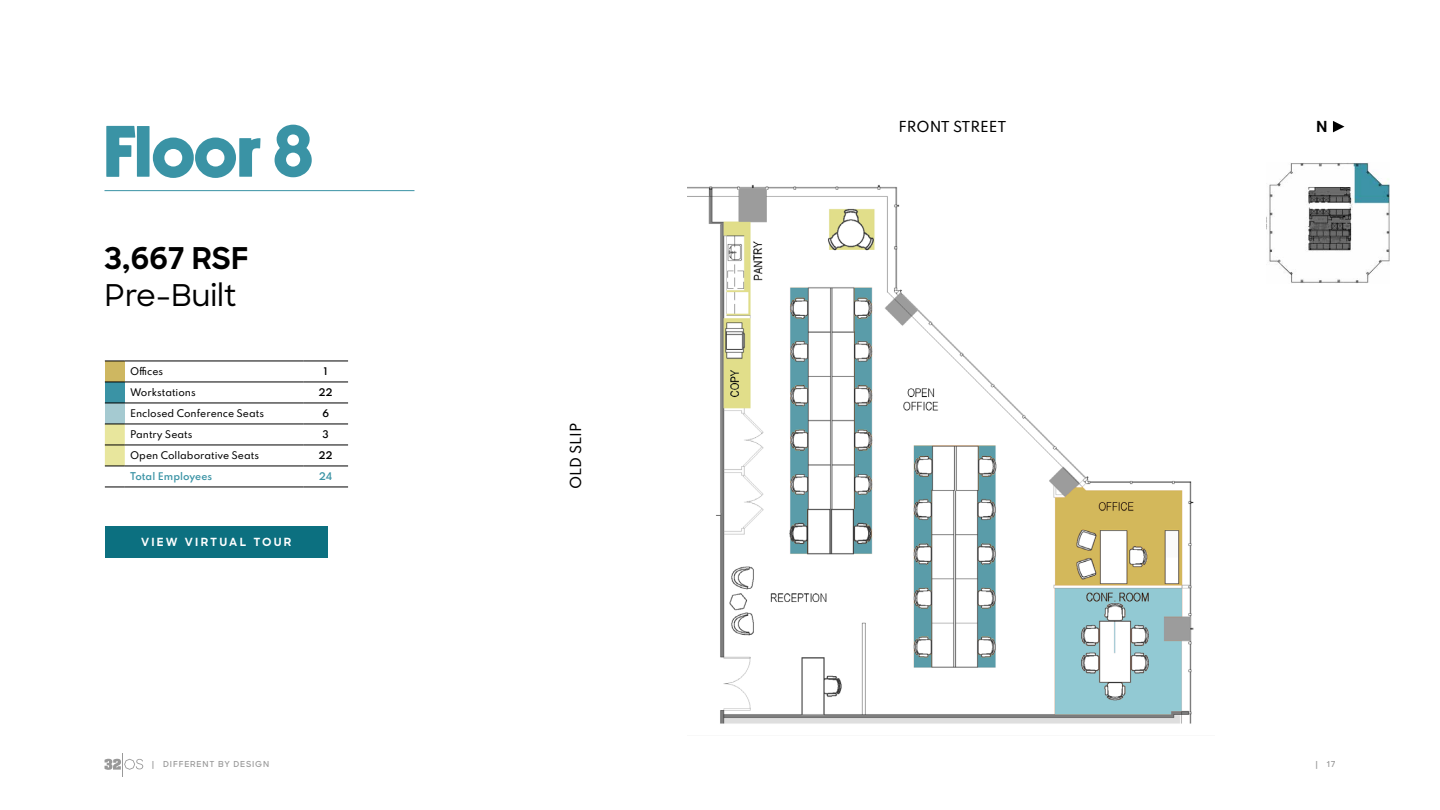
<style>
.page{position:relative;width:1440px;height:810px;background:#fff}
.page>*{position:absolute;margin:0;border:0;box-sizing:border-box;transform-origin:0 0}
.t1{font:72.75px "Newake";letter-spacing:.015em;color:#3a93a5}
.t2{font:500 30px "Sharp Sans";color:#000}
.t3{font:700 30px "Sharp Sans";color:#000}
.t4{font:500 13.42px "Spartan";color:#000}
.t5{font:700 13.42px "Spartan";color:#000}
.t6{font:700 11.25px "Sharp Sans";letter-spacing:.2em;color:#fff}
.t7{font:500 9.3px "Spartan";color:#000}
.t8{font:600 9.3px "Spartan";color:#3a93a5}
.t9{font:600 9.3px "Spartan";color:#000}
.t10{font:600 8.25px "Sharp Sans";letter-spacing:.1em;color:#999}
</style>
<div class="page">
<img style="left:688px;top:184px;width:506px;height:540px">
<img style="left:1269px;top:163px;width:121px;height:120px">
<svg style="left:1333px;top:121px;width:12px;height:11px"></svg>
<hr style="left:104px;top:190px;width:310px;height:1px;background:#3a93a5">
<div style="left:105px;top:361px;width:20px;height:21px;background:#ceb761"></div>
<div style="left:105px;top:382px;width:20px;height:21px;background:#3a93a5"></div>
<div style="left:105px;top:403px;width:20px;height:21px;background:#a5cad1"></div>
<svg style="left:105px;top:361px;width:20px;height:1px"></svg>
<hr style="left:125px;top:361px;width:178px;height:1px;background:#000">
<hr style="left:303px;top:361px;width:45px;height:1px;background:#000">
<svg style="left:105px;top:382px;width:20px;height:1px"></svg>
<hr style="left:125px;top:382px;width:178px;height:1px;background:#000">
<hr style="left:303px;top:382px;width:45px;height:1px;background:#000">
<svg style="left:105px;top:403px;width:20px;height:1px"></svg>
<hr style="left:125px;top:403px;width:178px;height:1px;background:#000">
<hr style="left:303px;top:403px;width:45px;height:1px;background:#000">
<hr style="left:125px;top:424px;width:178px;height:1px;background:#000">
<hr style="left:303px;top:424px;width:45px;height:1px;background:#000">
<hr style="left:125px;top:445px;width:178px;height:1px;background:#000">
<hr style="left:303px;top:445px;width:45px;height:1px;background:#000">
<svg style="left:105px;top:424px;width:20px;height:43px"></svg>
<hr style="left:125px;top:466px;width:178px;height:1px;background:#000">
<hr style="left:303px;top:466px;width:45px;height:1px;background:#000">
<svg style="left:105px;top:487px;width:20px;height:1px"></svg>
<hr style="left:125px;top:487px;width:178px;height:1px;background:#000">
<hr style="left:303px;top:487px;width:45px;height:1px;background:#000">
<div style="left:105px;top:526px;width:223px;height:32px;background:#0c7080"></div>
<svg style="left:104px;top:753px;width:39px;height:24px"></svg>
<h1 class="t1" style="left:105px;top:110px;width:210px">Floor 8</h1>
<h2 class="t3" style="left:105px;top:236px;width:146px">3,667 RSF</h2>
<h2 class="t2" style="left:105px;top:273px;width:134px">Pre-Built</h2>
<p class="t7" style="left:130px;top:365px;width:35px">Offices</p>
<p class="t9" style="left:324px;top:365px;width:5px">1</p>
<p class="t7" style="left:130px;top:386px;width:67px">Workstations</p>
<p class="t9" style="left:319px;top:386px;width:15px">22</p>
<p class="t7" style="left:130px;top:407px;width:135px">Enclosed Conference Seats</p>
<p class="t9" style="left:322px;top:407px;width:8px">6</p>
<p class="t7" style="left:130px;top:428px;width:64px">Pantry Seats</p>
<p class="t9" style="left:323px;top:428px;width:8px">3</p>
<p class="t7" style="left:130px;top:449px;width:130px">Open Collaborative Seats</p>
<p class="t9" style="left:319px;top:449px;width:15px">22</p>
<p class="t8" style="left:130px;top:470px;width:84px">Total Employees</p>
<p class="t8" style="left:319px;top:470px;width:15px">24</p>
<p class="t6" style="left:141px;top:534px;width:152px">VIEW VIRTUAL TOUR</p>
<h3 class="t4" style="left:565px;top:489px;width:68px;rotate:-90deg">OLD SLIP</h3>
<h3 class="t4" style="left:899px;top:117px;width:109px">FRONT STREET</h3>
<h3 class="t5" style="left:1316px;top:117px;width:14px">N</h3>
<p class="t10" style="left:152px;top:758px;width:119px">| DIFFERENT BY DESIGN</p>
<p class="t10" style="left:1316px;top:758px;width:21px">| 17</p>
</div>
